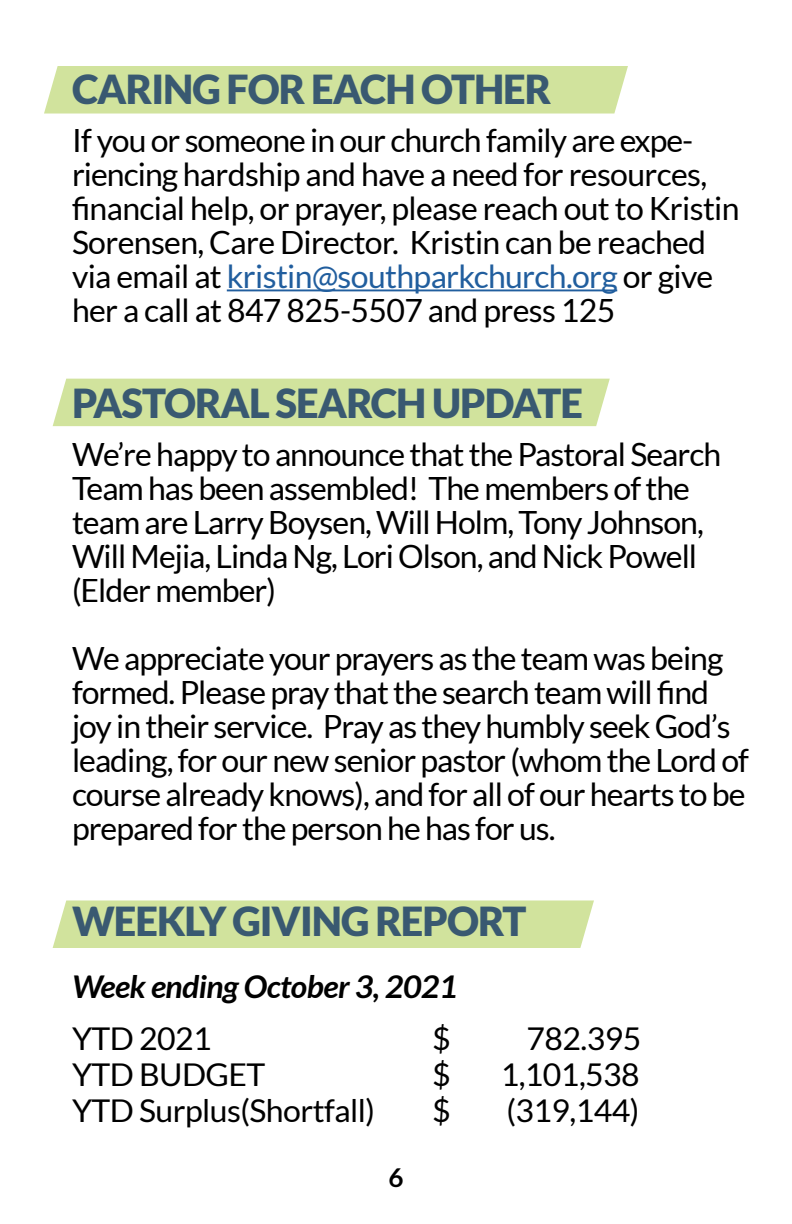
<style>
.page{position:relative;width:792px;height:1224px;background:#fff}
.page>*{position:absolute;margin:0;border:0;box-sizing:border-box;transform-origin:0 0}
.t1{font:900 40px "Lato";letter-spacing:-.025em;color:#395971}
.t2{font:32px/34px "Lato";letter-spacing:-.03em;color:#000}
.t3{font:31.4px "Lato";letter-spacing:-.015em;color:#000}
.t4{font:italic 700 31.4px "Lato";letter-spacing:-.015em;color:#000}
.t5{font:700 26px "Lato";color:#000}
.s1{color:#215e9e}
</style>
<div class="page">
<div style="left:53px;top:900px;width:541px;height:48px;background:#d1e39d"></div>
<div style="left:53px;top:379px;width:557px;height:47px;background:#d1e39d"></div>
<div style="left:44px;top:66px;width:584px;height:48px;background:#d1e39d"></div>
<hr style="left:227px;top:289px;width:390px;height:2px;background:#215e9e">
<p class="t1" style="left:72px;top:66px;width:481px">CARING FOR EACH OTHER</p>
<p class="t2" style="left:72px;top:123px;width:669px">If you or someone in our church family are expe&shy;riencing hardship and have a need for resources, financial help, or prayer, please reach out to Kristin Sorensen, Care Director. Kristin can be reached via email at <span class="s1">kristin@southparkchurch.org</span> or give her a call at 847 825-5507 and press 125</p>
<p class="t1" style="left:72px;top:380px;width:513px">PASTORAL SEARCH UPDATE</p>
<p class="t2" style="left:72px;top:437px;width:651px">We’re happy to announce that the Pastoral Search Team has been assembled! The members of the team are Larry Boysen, Will Holm, Tony Johnson, Will Mejia, Linda Ng, Lori Olson, and Nick Powell (Elder member)</p>
<p class="t2" style="left:72px;top:641px;width:679px">We appreciate your prayers as the team was being formed. Please pray that the search team will find joy in their service. Pray as they humbly seek God’s leading, for our new senior pastor (whom the Lord of course already knows), and for all of our hearts to be prepared for the person he has for us.</p>
<p class="t1" style="left:72px;top:898px;width:456px">WEEKLY GIVING REPORT</p>
<p class="t4" style="left:72px;top:969px;width:387px">Week ending October 3, 2021</p>
<p class="t3" style="left:72px;top:1021px;width:141px">YTD 2021</p>
<p class="t3" style="left:432px;top:1021px;width:20px">$</p>
<p class="t3" style="left:527px;top:1021px;width:116px">782.395</p>
<p class="t3" style="left:72px;top:1057px;width:195px">YTD BUDGET</p>
<p class="t3" style="left:432px;top:1057px;width:20px">$</p>
<p class="t3" style="left:501px;top:1057px;width:141px">1,101,538</p>
<p class="t3" style="left:72px;top:1093px;width:305px">YTD Surplus(Shortfall)</p>
<p class="t3" style="left:432px;top:1093px;width:20px">$</p>
<p class="t3" style="left:506px;top:1093px;width:134px">(319,144)</p>
<p class="t5" style="left:388px;top:1163px;width:17px">6</p>
</div>
